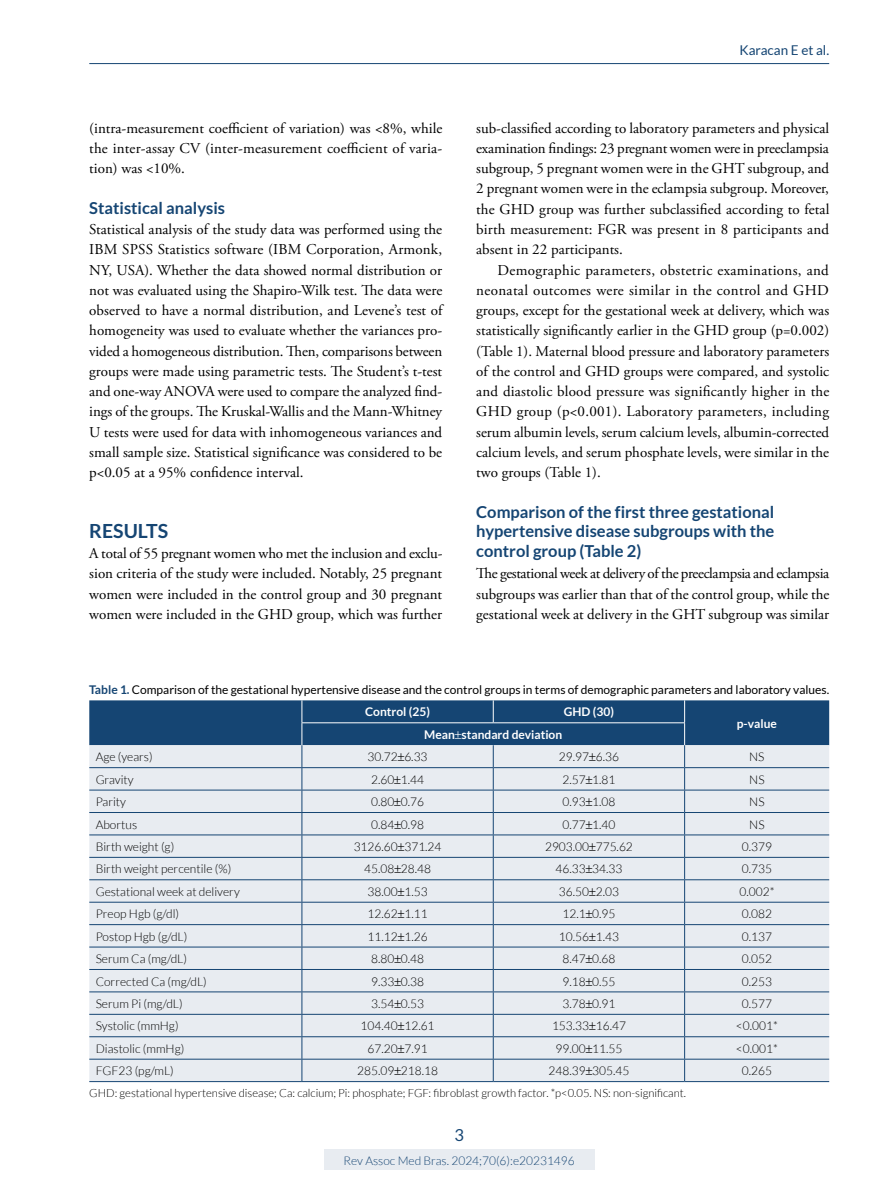
<style>
.page{position:relative;width:893px;height:1191px;background:#fff}
.page>*{position:absolute;margin:0;border:0;box-sizing:border-box;transform-origin:0 0}
.t1{font:700 19.5px "Lato";color:#154573}
.t2{font:700 16.5px/19.5px "Lato";color:#154573;text-align:justify}
.t3{font:16.5px "Lato";color:#154573}
.t4{font:15px/20.2px "Adobe Garamond Pro";color:#000;text-align:justify}
.t5{font:13.5px "Lato";color:#154573}
.t6{font:300 12px "Lato";color:#000}
.t7{font:12px/22.4px "Lato";color:#000}
.t8{font:300 12px "Lato";color:#154573}
.t9{font:700 12px "Lato";color:#fff}
.t10{font:300 11.25px "Lato";color:#000}
.s1{font-weight:700;color:#154573}
.s2{font-weight:700;color:#fff}
</style>
<div class="page">
<div style="left:324px;top:1149px;width:270px;height:21px;background:#e8ecf1"></div>
<hr style="left:89px;top:63px;width:740px;height:1px;background:#154573">
<hr style="left:89px;top:1081px;width:213px;height:1px;background:#154573">
<hr style="left:302px;top:1081px;width:191px;height:1px;background:#154573">
<hr style="left:493px;top:1081px;width:192px;height:1px;background:#154573">
<hr style="left:685px;top:1081px;width:144px;height:1px;background:#154573">
<svg style="left:89px;top:700px;width:740px;height:381px;background:#c8d2dd"></svg>
<p class="t4" style="left:89px;top:118px;width:355px">(intra-measurement coefficient of variation) was &lt;8%, while the inter-assay CV (inter-measurement coefficient of varia&shy;tion) was &lt;10%.</p>
<p class="t2" style="left:89px;top:198px;width:137px">Statistical analysis</p>
<p class="t4" style="left:89px;top:220px;width:355px">Statistical analysis of the study data was performed using the IBM SPSS Statistics software (IBM Corporation, Armonk, NY, USA). Whether the data showed normal distribution or not was evaluated using the Shapiro-Wilk test. The data were observed to have a normal distribution, and Levene’s test of homogeneity was used to evaluate whether the variances pro&shy;vided a homogeneous distribution. Then, comparisons between groups were made using parametric tests. The Student’s t-test and one-way ANOVA were used to compare the analyzed find&shy;ings of the groups. The Kruskal-Wallis and the Mann-Whitney U tests were used for data with inhomogeneous variances and small sample size. Statistical significance was considered to be p&lt;0.05 at a 95% confidence interval.</p>
<h1 class="t1" style="left:89px;top:519px;width:81px">RESULTS</h1>
<p class="t4" style="left:89px;top:544px;width:355px">A total of 55 pregnant women who met the inclusion and exclu&shy;sion criteria of the study were included. Notably, 25 pregnant women were included in the control group and 30 pregnant women were included in the GHD group, which was further</p>
<p class="t5" style="left:739px;top:43px;width:91px">Karacan E et al.</p>
<p class="t4" style="left:476px;top:118px;width:355px">sub-classified according to laboratory parameters and physical examination findings: 23 pregnant women were in preeclampsia subgroup, 5 pregnant women were in the GHT subgroup, and 2 pregnant women were in the eclampsia subgroup. Moreover, the GHD group was further subclassified according to fetal birth measurement: FGR was present in 8 participants and absent in 22 participants.</p>
<p class="t4" style="left:476px;top:260px;width:355px;text-indent:21px">Demographic parameters, obstetric examinations, and neonatal outcomes were similar in the control and GHD groups, except for the gestational week at delivery, which was statistically significantly earlier in the GHD group (p=0.002) (Table 1). Maternal blood pressure and laboratory parameters of the control and GHD groups were compared, and systolic and diastolic blood pressure was significantly higher in the GHD group (p&lt;0.001). Laboratory parameters, including serum albumin levels, serum calcium levels, albumin-corrected calcium levels, and serum phosphate levels, were similar in the two groups (Table 1).</p>
<p class="t2" style="left:476px;top:501px;width:300px">Comparison of the first three gestational hypertensive disease subgroups with the control group (Table 2)</p>
<p class="t4" style="left:476px;top:564px;width:355px">The gestational week at delivery of the preeclampsia and eclampsia subgroups was earlier than that of the control group, while the gestational week at delivery in the GHT subgroup was similar</p>
<p class="t7" style="left:365px;top:678px;width:465px;text-indent:-276px"><span class="s1">Table 1.</span> Comparison of the gestational hypertensive disease and the control groups in terms of demographic parameters and laboratory values.<br><span class="s2">Control (25)</span></p>
<p class="t9" style="left:564px;top:705px;width:52px">GHD (30)</p>
<p class="t9" style="left:737px;top:716px;width:42px">p-value</p>
<p class="t9" style="left:424px;top:727px;width:139px">Mean standard deviation</p>
<p class="t6" style="left:96px;top:750px;width:59px">Age (years)</p>
<p class="t6" style="left:368px;top:750px;width:62px">30.72 6.33</p>
<p class="t6" style="left:559px;top:750px;width:62px">29.97 6.36</p>
<p class="t6" style="left:749px;top:750px;width:17px">NS</p>
<p class="t6" style="left:96px;top:773px;width:39px">Gravity</p>
<p class="t6" style="left:371px;top:773px;width:55px">2.60 1.44</p>
<p class="t6" style="left:562px;top:773px;width:55px">2.57 1.81</p>
<p class="t6" style="left:749px;top:773px;width:17px">NS</p>
<p class="t6" style="left:96px;top:795px;width:32px">Parity</p>
<p class="t6" style="left:371px;top:795px;width:55px">0.80 0.76</p>
<p class="t6" style="left:562px;top:795px;width:55px">0.93 1.08</p>
<p class="t6" style="left:749px;top:795px;width:17px">NS</p>
<p class="t6" style="left:96px;top:818px;width:43px">Abortus</p>
<p class="t6" style="left:371px;top:818px;width:55px">0.84 0.98</p>
<p class="t6" style="left:562px;top:818px;width:55px">0.77 1.40</p>
<p class="t6" style="left:749px;top:818px;width:17px">NS</p>
<p class="t6" style="left:96px;top:840px;width:80px">Birth weight (g)</p>
<p class="t6" style="left:354px;top:840px;width:89px">3126.60 371.24</p>
<p class="t6" style="left:545px;top:840px;width:89px">2903.00 775.62</p>
<p class="t6" style="left:742px;top:840px;width:32px">0.379</p>
<p class="t6" style="left:96px;top:862px;width:137px">Birth weight percentile (%)</p>
<p class="t6" style="left:364px;top:862px;width:68px">45.08 28.48</p>
<p class="t6" style="left:555px;top:862px;width:68px">46.33 34.33</p>
<p class="t6" style="left:742px;top:862px;width:32px">0.735</p>
<p class="t6" style="left:96px;top:885px;width:146px">Gestational week at delivery</p>
<p class="t6" style="left:368px;top:885px;width:62px">38.00 1.53</p>
<p class="t6" style="left:559px;top:885px;width:62px">36.50 2.03</p>
<p class="t6" style="left:739px;top:885px;width:37px">0.002*</p>
<p class="t6" style="left:96px;top:907px;width:85px">Preop Hgb (g/dl)</p>
<p class="t6" style="left:368px;top:907px;width:62px">12.62 1.11</p>
<p class="t6" style="left:562px;top:907px;width:55px">12.1 0.95</p>
<p class="t6" style="left:742px;top:907px;width:32px">0.082</p>
<p class="t6" style="left:96px;top:930px;width:93px">Postop Hgb (g/dL)</p>
<p class="t6" style="left:368px;top:930px;width:62px">11.12 1.26</p>
<p class="t6" style="left:559px;top:930px;width:62px">10.56 1.43</p>
<p class="t6" style="left:742px;top:930px;width:32px">0.137</p>
<p class="t6" style="left:96px;top:952px;width:93px">Serum Ca (mg/dL)</p>
<p class="t6" style="left:371px;top:952px;width:55px">8.80 0.48</p>
<p class="t6" style="left:562px;top:952px;width:55px">8.47 0.68</p>
<p class="t6" style="left:742px;top:952px;width:32px">0.052</p>
<p class="t6" style="left:96px;top:974px;width:113px">Corrected Ca (mg/dL)</p>
<p class="t6" style="left:371px;top:974px;width:55px">9.33 0.38</p>
<p class="t6" style="left:562px;top:974px;width:55px">9.18 0.55</p>
<p class="t6" style="left:742px;top:974px;width:32px">0.253</p>
<p class="t6" style="left:96px;top:997px;width:88px">Serum Pi (mg/dL)</p>
<p class="t6" style="left:371px;top:997px;width:55px">3.54 0.53</p>
<p class="t6" style="left:562px;top:997px;width:55px">3.78 0.91</p>
<p class="t6" style="left:742px;top:997px;width:32px">0.577</p>
<p class="t6" style="left:96px;top:1019px;width:84px">Systolic (mmHg)</p>
<p class="t6" style="left:361px;top:1019px;width:75px">104.40 12.61</p>
<p class="t6" style="left:552px;top:1019px;width:75px">153.33 16.47</p>
<p class="t6" style="left:736px;top:1019px;width:43px">&lt;0.001*</p>
<p class="t6" style="left:96px;top:1042px;width:90px">Diastolic (mmHg)</p>
<p class="t6" style="left:368px;top:1042px;width:62px">67.20 7.91</p>
<p class="t6" style="left:555px;top:1042px;width:68px">99.00 11.55</p>
<p class="t6" style="left:736px;top:1042px;width:43px">&lt;0.001*</p>
<p class="t6" style="left:96px;top:1064px;width:80px">FGF23 (pg/mL)</p>
<p class="t6" style="left:357px;top:1064px;width:82px">285.09 218.18</p>
<p class="t6" style="left:548px;top:1064px;width:82px">248.39 305.45</p>
<p class="t6" style="left:742px;top:1064px;width:32px">0.265</p>
<p class="t10" style="left:89px;top:1087px;width:598px">GHD: gestational hypertensive disease; Ca: calcium; Pi: phosphate; FGF: fibroblast growth factor. *p&lt;0.05. NS: non-significant.</p>
<p class="t3" style="left:454px;top:1126px;width:11px">3</p>
<p class="t8" style="left:344px;top:1154px;width:233px">Rev Assoc Med Bras. 2024;70(6):e20231496</p>
</div>
